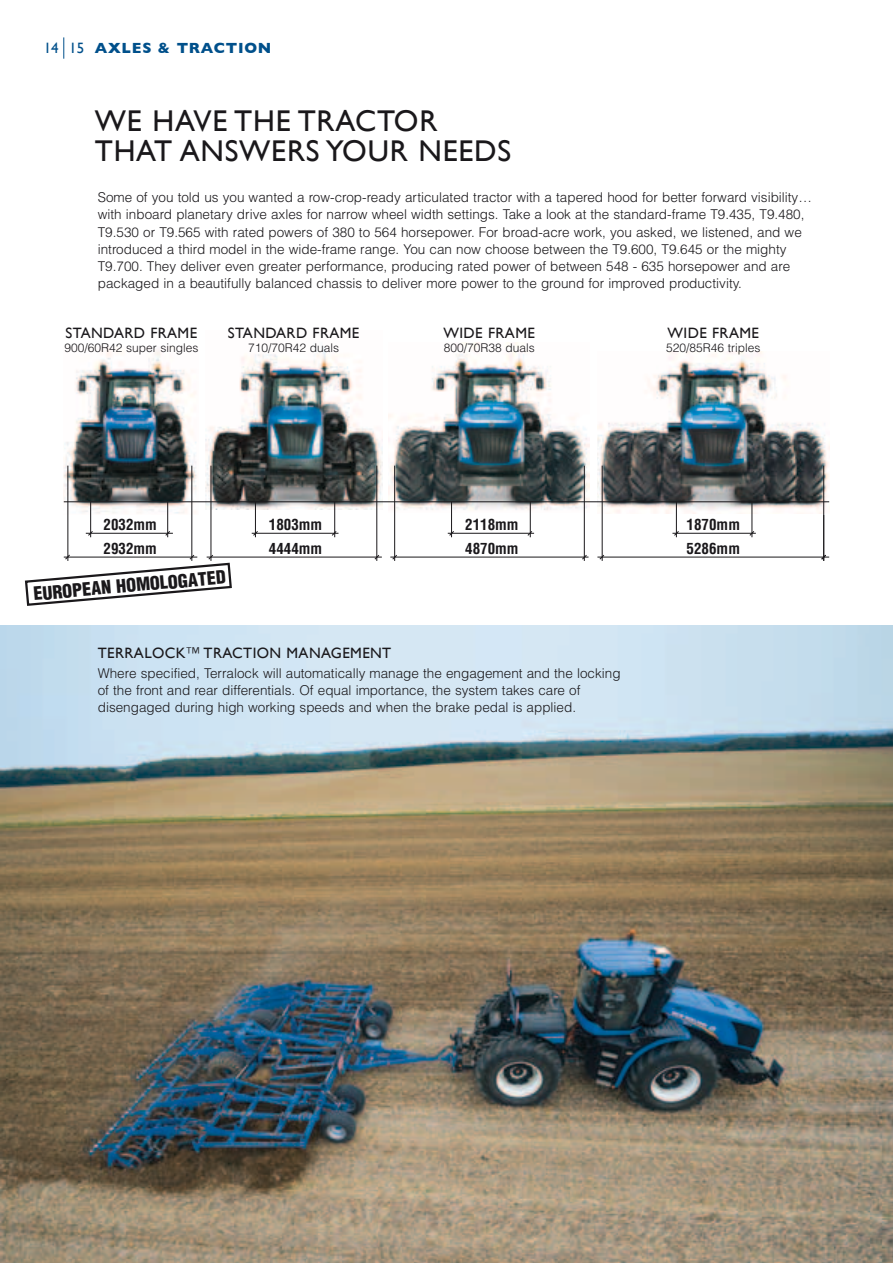
<style>
.page{position:relative;width:893px;height:1263px;background:#fff}
.page>*{position:absolute;margin:0;border:0;box-sizing:border-box;transform-origin:0 0}
.t1{font:30px/30px "Gill Sans";letter-spacing:.025em;color:#1a181b}
.t2{font:900 condensed 18px "Helvetica";color:#1a181b}
.t3{font:15px "Gill Sans";letter-spacing:.025em;color:#1a181b}
.t4{font:700 condensed 15px "Helvetica";color:#1a181b}
.t5{font:700 15px "Gill Sans";letter-spacing:.05em;color:#00508b}
.t6{font:300 13.5px/17.2px "Helvetica";color:#1a181b}
.t7{font:300 12px "Helvetica";color:#1a181b}
.s1{font-weight:400}
.s2{font-family:"Helvetica";font-weight:300}
</style>
<div class="page">
<img style="left:0;top:625px;width:893px;height:638px">
<svg style="left:64px;top:37px;width:1px;height:22px"></svg>
<img style="left:64px;top:346px;width:135px;height:168px">
<hr style="left:86px;top:533px;width:87px;height:1px;background:#1a181b">
<hr style="left:67px;top:466px;width:1px;height:95px;background:#1a181b">
<hr style="left:167px;top:502px;width:1px;height:35px;background:#1a181b">
<hr style="left:90px;top:502px;width:1px;height:35px;background:#1a181b">
<hr style="left:191px;top:466px;width:1px;height:95px;background:#1a181b">
<svg style="left:87px;top:530px;width:7px;height:6px"></svg>
<svg style="left:165px;top:530px;width:6px;height:6px"></svg>
<img style="left:205px;top:348px;width:177px;height:161px">
<hr style="left:207px;top:557px;width:175px;height:1px;background:#1a181b">
<hr style="left:252px;top:533px;width:86px;height:1px;background:#1a181b">
<hr style="left:211px;top:466px;width:1px;height:95px;background:#1a181b">
<hr style="left:334px;top:502px;width:1px;height:35px;background:#1a181b">
<hr style="left:255px;top:502px;width:1px;height:35px;background:#1a181b">
<hr style="left:376px;top:466px;width:1px;height:95px;background:#1a181b">
<svg style="left:374px;top:554px;width:6px;height:6px"></svg>
<svg style="left:252px;top:530px;width:7px;height:6px"></svg>
<svg style="left:331px;top:530px;width:6px;height:6px"></svg>
<img style="left:388px;top:342px;width:202px;height:170px">
<svg style="left:392px;top:554px;width:6px;height:6px"></svg>
<hr style="left:390px;top:557px;width:198px;height:1px;background:#1a181b">
<hr style="left:448px;top:533px;width:86px;height:1px;background:#1a181b">
<hr style="left:394px;top:466px;width:1px;height:95px;background:#1a181b">
<hr style="left:530px;top:502px;width:1px;height:35px;background:#1a181b">
<hr style="left:451px;top:502px;width:1px;height:35px;background:#1a181b">
<hr style="left:584px;top:466px;width:1px;height:95px;background:#1a181b">
<svg style="left:581px;top:554px;width:6px;height:6px"></svg>
<svg style="left:449px;top:530px;width:6px;height:6px"></svg>
<svg style="left:527px;top:530px;width:6px;height:6px"></svg>
<img style="left:597px;top:351px;width:232px;height:163px">
<svg style="left:599px;top:554px;width:6px;height:6px"></svg>
<hr style="left:597px;top:557px;width:232px;height:1px;background:#1a181b">
<hr style="left:602px;top:466px;width:1px;height:95px;background:#1a181b">
<hr style="left:823px;top:466px;width:1px;height:95px;background:#1a181b">
<svg style="left:821px;top:554px;width:6px;height:6px"></svg>
<hr style="left:672px;top:533px;width:84px;height:1px;background:#1a181b">
<hr style="left:752px;top:502px;width:1px;height:35px;background:#1a181b">
<hr style="left:676px;top:502px;width:1px;height:35px;background:#1a181b">
<svg style="left:673px;top:530px;width:7px;height:6px"></svg>
<svg style="left:749px;top:530px;width:6px;height:6px"></svg>
<hr style="left:64px;top:501px;width:765px;height:1px;background:#1a181b">
<svg style="left:25px;top:554px;width:208px;height:52px"></svg>
<p class="t5" style="left:44px;top:39px;width:229px"><span class="s1">14 15</span> AXLES &amp; TRACTION</p>
<h1 class="t1" style="left:95px;top:106px;width:416px">WE HAVE THE TRACTOR<br>THAT ANSWERS YOUR NEEDS</h1>
<p class="t6" style="left:98px;top:188px;width:716px">Some of you told us you wanted a row-crop-ready articulated tractor with a tapered hood for better forward visibility… with inboard planetary drive axles for narrow wheel width settings. Take a look at the standard-frame T9.435, T9.480, T9.530 or T9.565 with rated powers of 380 to 564 horsepower. For broad-acre work, you asked, we listened, and we introduced a third model in the wide-frame range. You can now choose between the T9.600, T9.645 or the mighty T9.700. They deliver even greater performance, producing rated power of between 548 - 635 horsepower and are packaged in a beautifully balanced chassis to deliver more power to the ground for improved productivity.</p>
<p class="t3" style="left:66px;top:324px;width:133px">STANDARD FRAME</p>
<p class="t7" style="left:64px;top:340px;width:136px">900/60R42 super singles</p>
<p class="t3" style="left:228px;top:324px;width:133px">STANDARD FRAME</p>
<p class="t7" style="left:248px;top:340px;width:93px">710/70R42 duals</p>
<p class="t3" style="left:443px;top:324px;width:93px">WIDE FRAME</p>
<p class="t7" style="left:444px;top:340px;width:93px">800/70R38 duals</p>
<p class="t3" style="left:668px;top:324px;width:93px">WIDE FRAME</p>
<p class="t7" style="left:666px;top:340px;width:96px">520/85R46 triples</p>
<p class="t4" style="left:104px;top:515px;width:55px">2032mm</p>
<p class="t4" style="left:269px;top:515px;width:55px">1803mm</p>
<p class="t4" style="left:465px;top:515px;width:55px">2118mm</p>
<p class="t4" style="left:687px;top:515px;width:55px">1870mm</p>
<p class="t4" style="left:104px;top:539px;width:55px">2932mm</p>
<p class="t4" style="left:269px;top:539px;width:55px">4444mm</p>
<p class="t4" style="left:465px;top:539px;width:55px">4870mm</p>
<p class="t4" style="left:687px;top:539px;width:55px">5286mm</p>
<h2 class="t2" style="left:33px;top:583px;width:19px;rotate:-5deg">European</h2>
<h2 class="t2" style="left:115px;top:575px;width:45px;rotate:-5deg">Homologate</h2>
<p class="t3" style="left:98px;top:644px;width:295px">TERRALOCK<span class="s2">™</span> TRACTION MANAGEMENT</p>
<p class="t6" style="left:98px;top:664px;width:524px">Where specified, Terralock will automatically manage the engagement and the locking of the front and rear differentials. Of equal importance, the system takes care of disengaged during high working speeds and when the brake pedal is applied.</p>
</div>
